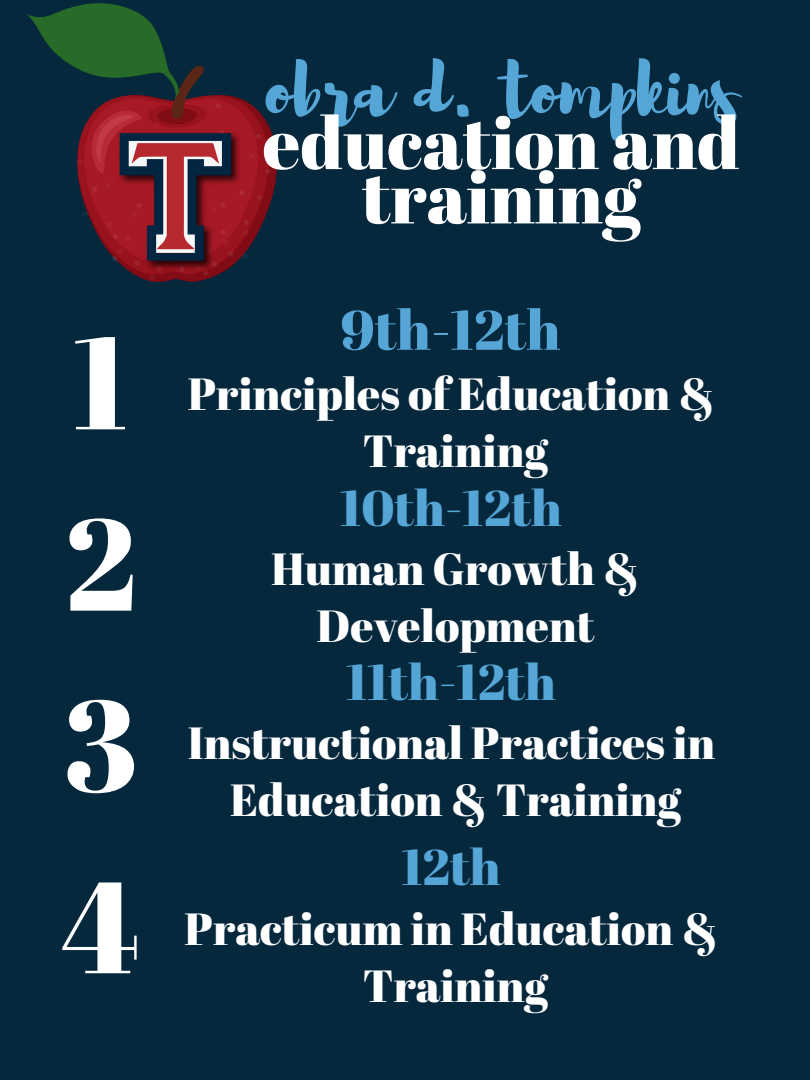
<style>
.page{position:relative;width:810px;height:1080px;background:#05283d}
.page>*{position:absolute;margin:0;border:0;box-sizing:border-box;transform-origin:0 0}
.t1{font:129.69px/181.3px "Abril Fatface";color:#fff;text-align:justify}
.t2{font:72.94px/54.4px "Abril Fatface";color:#fff;text-align:center}
.t3{font:72.94px "Brusher";color:#55a6d6}
.t4{font:55.44px "Abril Fatface";color:#55a6d6}
.t5{font:50px "Abril Fatface";color:#55a6d6}
.t6{font:45px/57.2px "Abril Fatface";color:#fff;text-align:center}
</style>
<div class="page">
<img style="left:26px;top:3px;width:251px;height:279px">
<h1 class="t1" style="left:62px;top:289px;width:80px">1<br>2<br>3<br>4</h1>
<h2 class="t3" style="left:266px;top:43px;width:473px">obra d. tompkins</h2>
<h2 class="t2" style="left:263px;top:114px;width:479px">education and training</h2>
<p class="t4" style="left:341px;top:291px;width:221px">9th-12th</p>
<p class="t6" style="left:188px;top:364px;width:529px">Principles of Education &amp;<br>Training</p>
<p class="t5" style="left:340px;top:473px;width:223px">10th-12th</p>
<p class="t6" style="left:271px;top:539px;width:370px">Human Growth &amp;<br>Development</p>
<p class="t5" style="left:346px;top:647px;width:211px">11th-12th</p>
<p class="t6" style="left:188px;top:713px;width:529px">Instructional Practices in<br>Education &amp; Training</p>
<p class="t5" style="left:401px;top:833px;width:101px">12th</p>
<p class="t6" style="left:185px;top:899px;width:535px">Practicum in Education &amp;<br>Training</p>
</div>
